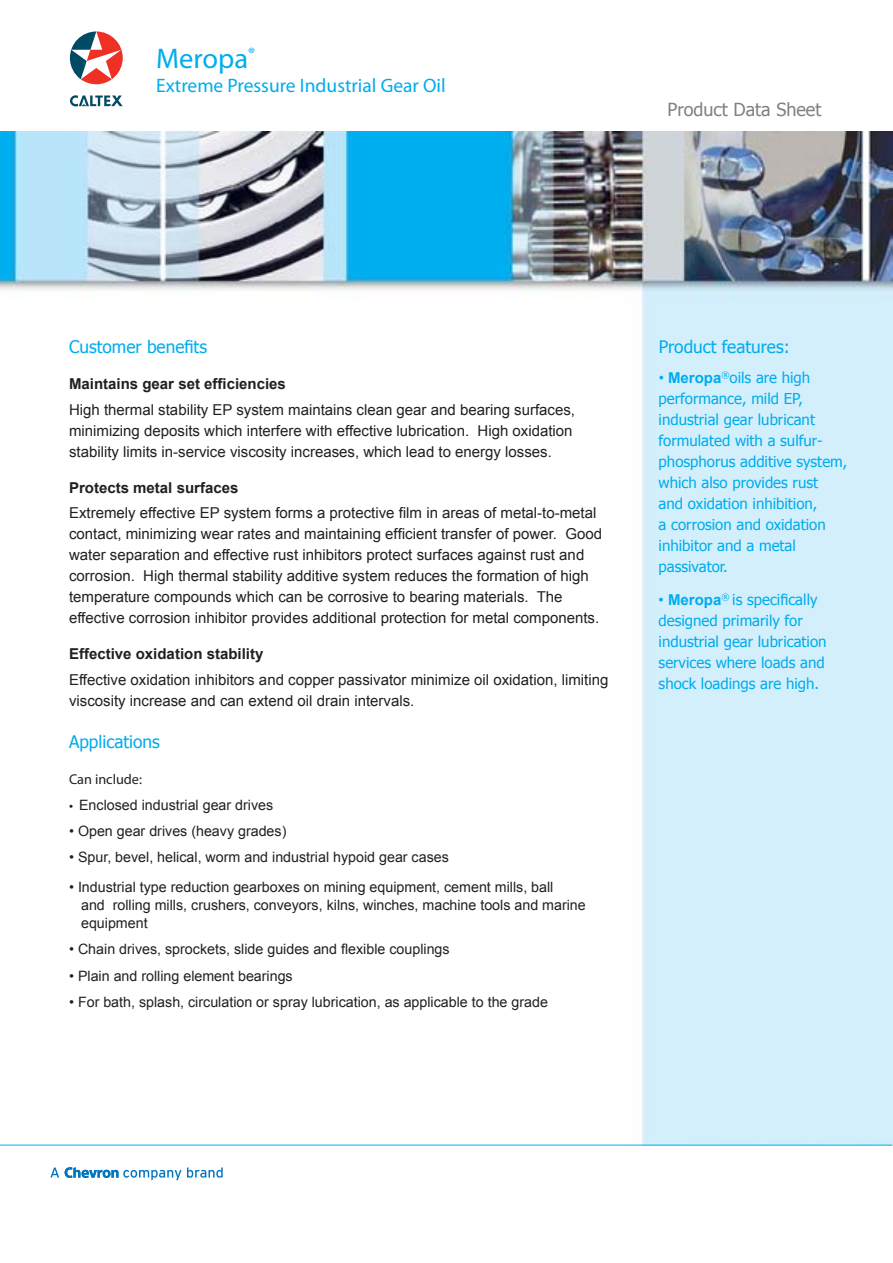
<style>
.page{position:relative;width:893px;height:1263px;background:#fff}
.page>*{position:absolute;margin:0;border:0;box-sizing:border-box;transform-origin:0 0}
.t1{font:28.5px "Myriad Pro";color:#00acee}
.t2{font:19.5px "Myriad Pro";color:#00acee}
.t3{font:18px "Tahoma";color:#7f8184}
.t4{font:17.25px "Tahoma";color:#00acee}
.t5{font:15px/21px "Arial";color:#221f1f}
.t6{font:15px/21px "Tahoma";color:#00acee}
.t7{font:700 15px "Arial";color:#221f1f}
.t8{font:14.25px/18px "Arial";color:#221f1f}
.t9{font:14.25px "Myriad Pro";color:#221f1f}
.s1{font-family:"Myriad Pro"}
.s2{font-family:"Arial"}
.s3{font-family:"Arial";font-weight:700}
</style>
<div class="page">
<img style="left:0;top:132px;width:892px;height:1013px">
<hr style="left:0;top:1145px;width:892px;height:1px;background:#00acee">
<svg style="left:70px;top:32px;width:53px;height:52px"></svg>
<svg style="left:70px;top:95px;width:53px;height:11px"></svg>
<svg style="left:50px;top:1168px;width:9px;height:10px"></svg>
<svg style="left:65px;top:1167px;width:116px;height:13px"></svg>
<svg style="left:187px;top:1167px;width:36px;height:11px"></svg>
<h1 class="t1" style="left:156px;top:41px;width:100px">Meropa<sup>®</sup></h1>
<h2 class="t2" style="left:156px;top:74px;width:291px">Extreme Pressure Industrial Gear Oil</h2>
<p class="t3" style="left:667px;top:97px;width:155px">Product Data Sheet</p>
<p class="t4" style="left:69px;top:335px;width:139px">Customer benefits</p>
<p class="t7" style="left:69px;top:374px;width:218px">Maintains gear set efficiencies</p>
<p class="t5" style="left:69px;top:399px;width:507px">High thermal stability EP system maintains clean gear and bearing surfaces, minimizing deposits which interfere with effective lubrication. High oxidation stability limits in-service viscosity increases, which lead to energy losses.</p>
<p class="t7" style="left:69px;top:477px;width:171px">Protects metal surfaces</p>
<p class="t5" style="left:69px;top:502px;width:534px">Extremely effective EP system forms a protective film in areas of metal-to-metal contact, minimizing wear rates and maintaining efficient transfer of power. Good water separation and effective rust inhibitors protect surfaces against rust and corrosion. High thermal stability additive system reduces the formation of high temperature compounds which can be corrosive to bearing materials. The effective corrosion inhibitor provides additional protection for metal components.</p>
<p class="t7" style="left:69px;top:644px;width:196px">Effective oxidation stability</p>
<p class="t5" style="left:69px;top:669px;width:541px">Effective oxidation inhibitors and copper passivator minimize oil oxidation, limiting viscosity increase and can extend oil drain intervals.</p>
<p class="t4" style="left:69px;top:730px;width:92px">Applications</p>
<p class="t9" style="left:69px;top:770px;width:74px">Can include:</p>
<p class="t8" style="left:69px;top:796px;width:206px"><span class="s1">•</span> Enclosed industrial gear drives</p>
<p class="t8" style="left:69px;top:822px;width:219px">• Open gear drives (heavy grades)</p>
<p class="t8" style="left:69px;top:848px;width:381px">• Spur, bevel, helical, worm and industrial hypoid gear cases</p>
<p class="t8" style="left:81px;top:878px;width:506px;text-indent:-12px">• Industrial type reduction gearboxes on mining equipment, cement mills, ball<br>and rolling mills, crushers, conveyors, kilns, winches, machine tools and marine equipment</p>
<p class="t8" style="left:69px;top:941px;width:382px">• Chain drives, sprockets, slide guides and flexible couplings</p>
<p class="t8" style="left:69px;top:967px;width:225px">• Plain and rolling element bearings</p>
<p class="t8" style="left:69px;top:993px;width:480px">• For bath, splash, circulation or spray lubrication, as applicable to the grade</p>
<p class="t4" style="left:658px;top:335px;width:133px">Product features:</p>
<p class="t6" style="left:658px;top:366px;width:190px"><span class="s2">•</span> <span class="s3">Meropa</span><sup>®</sup>oils are high performance, mild EP, industrial gear lubricant formulated with a sulfur&shy;phosphorus additive system, which also provides rust<br>and oxidation inhibition,<br>a corrosion and oxidation inhibitor and a metal passivator.</p>
<p class="t6" style="left:658px;top:588px;width:169px"><span class="s2">•</span> <span class="s3">Meropa</span><sup>®</sup> is specifically designed primarily for industrial gear lubrication services where loads and shock loadings are high.</p>
</div>
